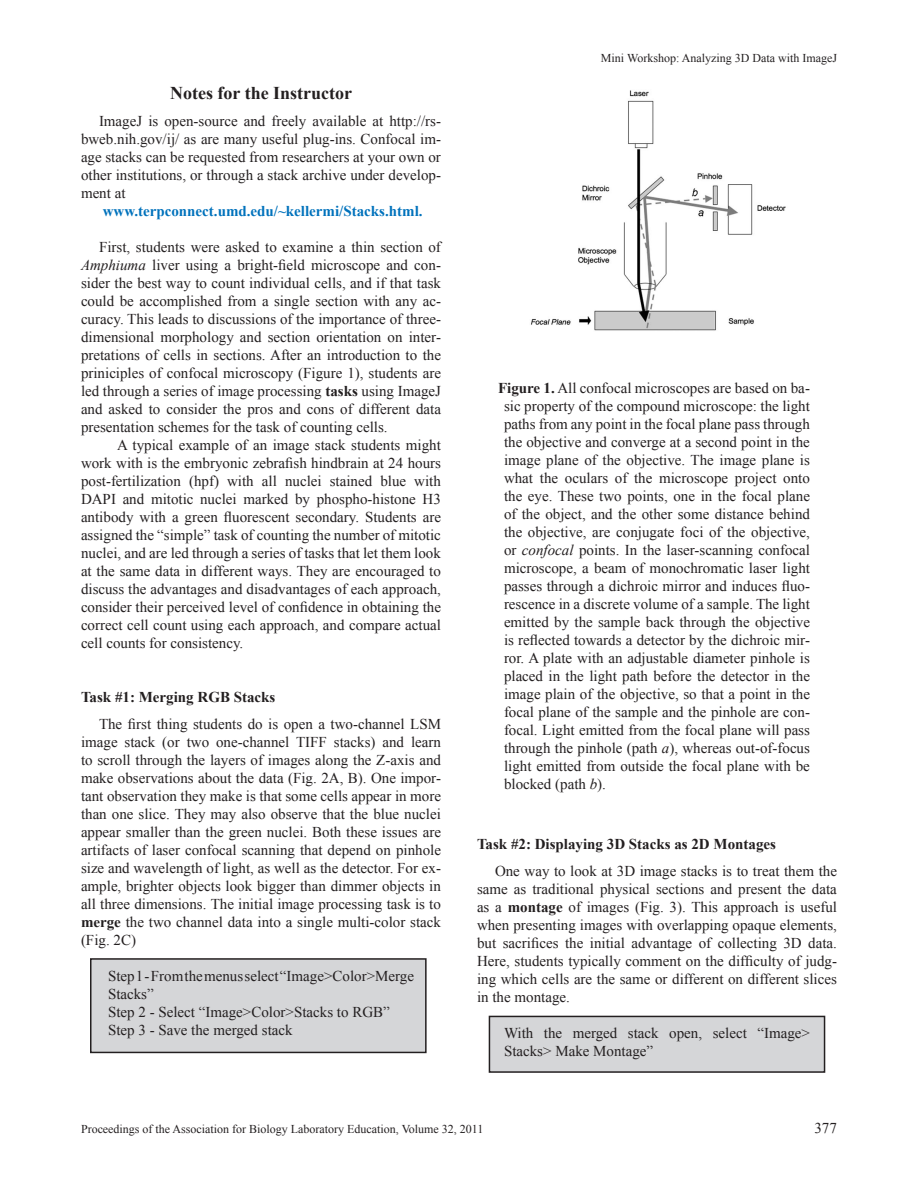
<style>
.page{position:relative;width:918px;height:1188px;background:#fff}
.page>*{position:absolute;margin:0;border:0;box-sizing:border-box;transform-origin:0 0}
.Level_1_Header{font:700 18px "Times New Roman";color:#231f20}
.Body_text{font:15px/18px "Times New Roman";color:#231f20;text-align:justify}
.Quoted_text{font:15px/18px "Times New Roman";color:#231f20}
.Level_2_Header{font:700 15px "Times New Roman";color:#231f20}
.Body_text-2{font:700 15px "Times New Roman";color:#0072bc}
.t1{font:12px "Times New Roman";color:#231f20}
.s1{font-style:italic}
.s2{font-weight:700}
</style>
<div class="page">
<div style="left:489px;top:1016px;width:336px;height:56px;background:#d5d6d8"></div>
<div style="left:489px;top:1016px;width:336px;height:57px;border:2px solid #231f20"></div>
<div style="left:91px;top:959px;width:335px;height:93px;background:#d5d6d8"></div>
<div style="left:90px;top:958px;width:337px;height:95px;border:2px solid #231f20"></div>
<img style="left:531px;top:90px;width:255px;height:241px">
<p class="Level_1_Header" style="left:170px;top:80px;width:184px">Notes for the Instructor</p>
<p class="Body_text" style="left:81px;top:112px;width:361px;text-indent:18px">ImageJ is open-source and freely available at http://rs&shy;bweb.nih.gov/ij/ as are many useful plug-ins. Confocal im&shy;age stacks can be requested from researchers at your own or other institutions, or through a stack archive under develop&shy;ment at</p>
<p class="Body_text-2" style="left:103px;top:200px;width:321px">www.terpconnect.umd.edu/~kellermi/Stacks.html.</p>
<p class="Body_text" style="left:81px;top:238px;width:362px;text-indent:18px">First, students were asked to examine a thin section of <span class="s1">Amphiuma</span> liver using a bright-field microscope and con&shy;sider the best way to count individual cells, and if that task could be accomplished from a single section with any ac&shy;curacy. This leads to discussions of the importance of three&shy;dimensional morphology and section orientation on inter&shy;pretations of cells in sections. After an introduction to the priniciples of confocal microscopy (Figure 1), students are led through a series of image processing <span class="s2">tasks</span> using ImageJ and asked to consider the pros and cons of different data presentation schemes for the task of counting cells.</p>
<p class="Body_text" style="left:81px;top:436px;width:362px;text-indent:36px">A typical example of an image stack students might work with is the embryonic zebrafish hindbrain at 24 hours post-fertilization (hpf) with all nuclei stained blue with DAPI and mitotic nuclei marked by phospho-histone H3 antibody with a green fluorescent secondary. Students are assigned the “simple” task of counting the number of mitotic nuclei, and are led through a series of tasks that let them look at the same data in different ways. They are encouraged to discuss the advantages and disadvantages of each approach, consider their perceived level of confidence in obtaining the correct cell count using each approach, and compare actual cell counts for consistency.</p>
<p class="Level_2_Header" style="left:81px;top:686px;width:196px">Task #1: Merging RGB Stacks</p>
<p class="Body_text" style="left:81px;top:715px;width:362px;text-indent:18px">The first thing students do is open a two-channel LSM image stack (or two one-channel TIFF stacks) and learn to scroll through the layers of images along the Z-axis and make observations about the data (Fig. 2A, B). One impor&shy;tant observation they make is that some cells appear in more than one slice. They may also observe that the blue nuclei appear smaller than the green nuclei. Both these issues are artifacts of laser confocal scanning that depend on pinhole size and wavelength of light, as well as the detector. For ex&shy;ample, brighter objects look bigger than dimmer objects in all three dimensions. The initial image processing task is to <span class="s2">merge</span> the two channel data into a single multi-color stack (Fig. 2C)</p>
<p class="Quoted_text" style="left:108px;top:967px;width:308px">Step 1 - From the menus select “Image&gt;Color&gt;Merge<br>Stacks”</p>
<p class="Quoted_text" style="left:108px;top:1003px;width:283px">Step 2 - Select “Image&gt;Color&gt;Stacks to RGB”</p>
<p class="Quoted_text" style="left:108px;top:1021px;width:186px">Step 3 - Save the merged stack</p>
<p class="t1" style="left:601px;top:50px;width:238px">Mini Workshop: Analyzing 3D Data with ImageJ</p>
<p class="Quoted_text" style="left:504px;top:378px;width:308px;text-align:justify;text-indent:-6px"><span class="s2">Figure 1.</span> All confocal microscopes are based on ba&shy;sic property of the compound microscope: the light paths from any point in the focal plane pass through the objective and converge at a second point in the image plane of the objective. The image plane is what the oculars of the microscope project onto the eye. These two points, one in the focal plane of the object, and the other some distance behind the objective, are conjugate foci of the objective, or <span class="s1">confocal</span> points. In the laser-scanning confocal microscope, a beam of monochromatic laser light passes through a dichroic mirror and induces fluo&shy;rescence in a discrete volume of a sample. The light emitted by the sample back through the objective is reflected towards a detector by the dichroic mir&shy;ror. A plate with an adjustable diameter pinhole is placed in the light path before the detector in the image plain of the objective, so that a point in the focal plane of the sample and the pinhole are con&shy;focal. Light emitted from the focal plane will pass through the pinhole (path <span class="s1">a</span>), whereas out-of-focus light emitted from outside the focal plane with be blocked (path <span class="s1">b</span>).</p>
<p class="Level_2_Header" style="left:477px;top:834px;width:301px">Task #2: Displaying 3D Stacks as 2D Montages</p>
<p class="Body_text" style="left:477px;top:862px;width:362px;text-indent:18px">One way to look at 3D image stacks is to treat them the same as traditional physical sections and present the data as a <span class="s2">montage</span> of images (Fig. 3). This approach is useful when presenting images with overlapping opaque elements, but sacrifices the initial advantage of collecting 3D data.<br>Here, students typically comment on the difficulty of judg&shy;ing which cells are the same or different on different slices in the montage.</p>
<p class="Quoted_text" style="left:504px;top:1024px;width:308px">With the merged stack open, select “Image&gt;<br>Stacks&gt; Make Montage”</p>
<p class="t1" style="left:81px;top:1121px;width:404px">Proceedings of the Association for Biology Laboratory Education, Volume 32, 2011</p>
<p class="Quoted_text" style="left:814px;top:1119px;width:24px">377</p>
</div>
